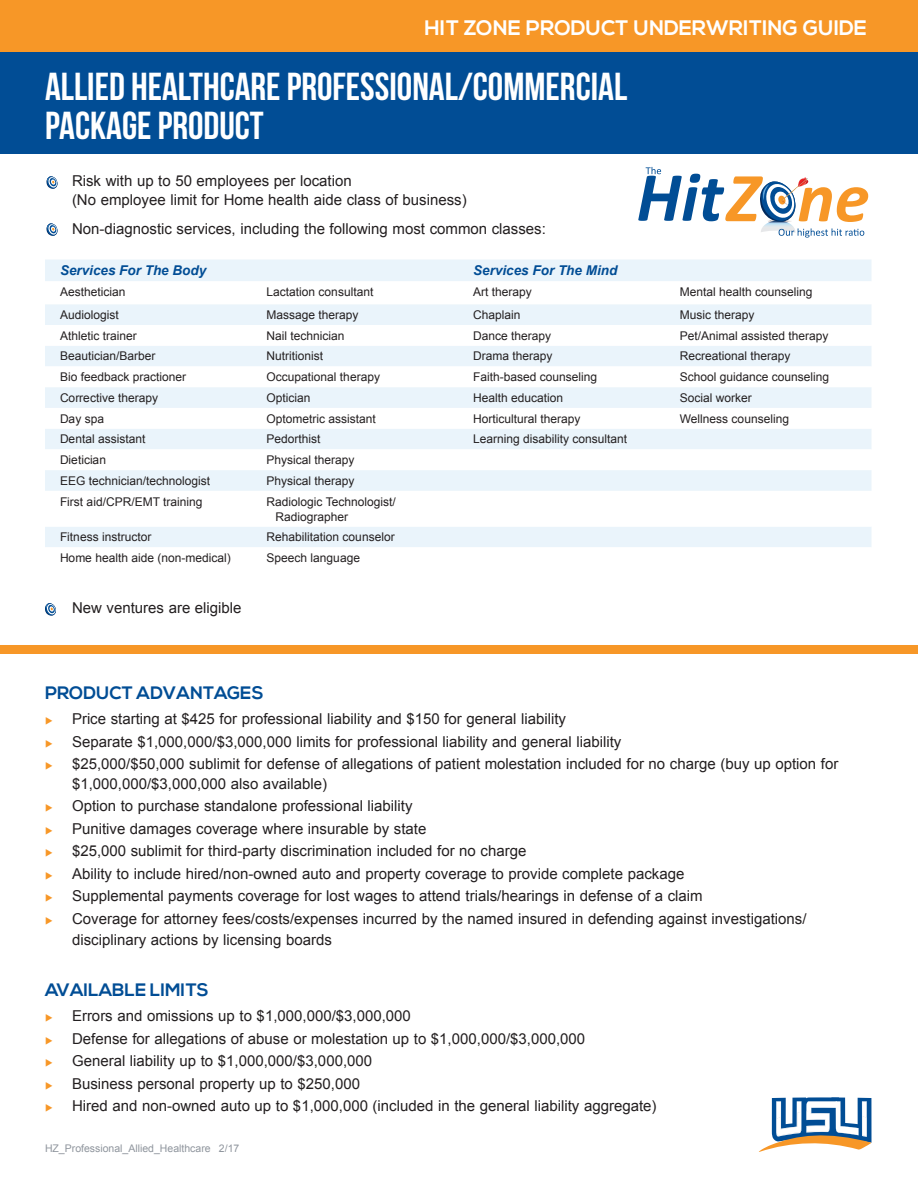
<style>
.page{position:relative;width:918px;height:1188px;background:#fff}
.page>*{position:absolute;margin:0;border:0;box-sizing:border-box;transform-origin:0 0}
.t1{font:39px/39px "Bebas Neue";color:#fff}
.t2{font:700 21px "Nexa";color:#fff}
.a-head_first__ruller{font:700 18px "Nexa";color:#014d95}
.a-head{font:700 18px "Nexa";color:#014d95}
.bullet_list_2__orang{font:15px/19.5px "Arial";color:#231f20}
.bullet_list_1__targe{font:15px/19.5px "Arial";color:#231f20}
.table_head_1{font:italic 700 13.5px "Arial";color:#014d95}
.table_body{font:12px/15px "Arial";color:#231f20}
.t3{font:10.5px "Arial";color:#8f959d}
.s1{color:#f79727}
</style>
<div class="page">
<div style="left:0;top:0;width:918px;height:52px;background:#f79727"></div>
<svg style="left:638px;top:167px;width:230px;height:71px"></svg>
<svg style="left:759px;top:1098px;width:113px;height:54px"></svg>
<div style="left:0;top:52px;width:918px;height:102px;background:#014d95"></div>
<div style="left:0;top:645px;width:918px;height:9px;background:#f79727"></div>
<svg style="left:46px;top:176px;width:12px;height:13px"></svg>
<svg style="left:46px;top:223px;width:12px;height:13px"></svg>
<svg style="left:45px;top:603px;width:11px;height:13px"></svg>
<div style="left:45px;top:260px;width:827px;height:21px;background:#eaf4fb"></div>
<svg style="left:45px;top:304px;width:827px;height:243px;fill:#f0f7fb"></svg>
<h2 class="t2" style="left:425px;top:16px;width:444px">HIT ZONE PRODUCT UNDERWRITING GUIDE</h2>
<p class="t1" style="left:45px;top:67px;width:584px">ALLIED HEALTHCARE PROFESSIONAL/COMMERCIAL<br>PACKAGE PRODUCT</p>
<p class="bullet_list_1__targe" style="left:72px;top:171px;width:396px">Risk with up to 50 employees per location<br>(No employee limit for Home health aide class of business)</p>
<p class="bullet_list_1__targe" style="left:72px;top:219px;width:475px">Non-diagnostic services, including the following most common classes:</p>
<p class="table_head_1" style="left:60px;top:262px;width:148px">Services For The Body</p>
<p class="table_head_1" style="left:473px;top:262px;width:146px">Services For The Mind</p>
<p class="table_body" style="left:60px;top:284px;width:67px">Aesthetician</p>
<p class="table_body" style="left:267px;top:284px;width:108px">Lactation consultant</p>
<p class="table_body" style="left:473px;top:284px;width:60px">Art therapy</p>
<p class="table_body" style="left:680px;top:284px;width:134px">Mental health counseling</p>
<p class="table_body" style="left:60px;top:307px;width:60px">Audiologist</p>
<p class="table_body" style="left:267px;top:307px;width:94px">Massage therapy</p>
<p class="table_body" style="left:473px;top:307px;width:49px">Chaplain</p>
<p class="table_body" style="left:680px;top:307px;width:76px">Music therapy</p>
<p class="table_body" style="left:60px;top:328px;width:78px">Athletic trainer</p>
<p class="table_body" style="left:267px;top:328px;width:80px">Nail technician</p>
<p class="table_body" style="left:473px;top:328px;width:80px">Dance therapy</p>
<p class="table_body" style="left:680px;top:328px;width:150px">Pet/Animal assisted therapy</p>
<p class="table_body" style="left:60px;top:349px;width:97px">Beautician/Barber</p>
<p class="table_body" style="left:267px;top:349px;width:58px">Nutritionist</p>
<p class="table_body" style="left:473px;top:349px;width:81px">Drama therapy</p>
<p class="table_body" style="left:680px;top:349px;width:112px">Recreational therapy</p>
<p class="table_body" style="left:60px;top:370px;width:128px">Bio feedback practioner</p>
<p class="table_body" style="left:267px;top:370px;width:115px">Occupational therapy</p>
<p class="table_body" style="left:473px;top:370px;width:126px">Faith-based counseling</p>
<p class="table_body" style="left:680px;top:370px;width:151px">School guidance counseling</p>
<p class="table_body" style="left:60px;top:390px;width:100px">Corrective therapy</p>
<p class="table_body" style="left:267px;top:390px;width:46px">Optician</p>
<p class="table_body" style="left:473px;top:390px;width:92px">Health education</p>
<p class="table_body" style="left:680px;top:390px;width:74px">Social worker</p>
<p class="table_body" style="left:60px;top:411px;width:46px">Day spa</p>
<p class="table_body" style="left:267px;top:411px;width:111px">Optometric assistant</p>
<p class="table_body" style="left:473px;top:411px;width:109px">Horticultural therapy</p>
<p class="table_body" style="left:680px;top:411px;width:111px">Wellness counseling</p>
<p class="table_body" style="left:60px;top:432px;width:87px">Dental assistant</p>
<p class="table_body" style="left:267px;top:432px;width:56px">Pedorthist</p>
<p class="table_body" style="left:473px;top:432px;width:156px">Learning disability consultant</p>
<p class="table_body" style="left:60px;top:453px;width:48px">Dietician</p>
<p class="table_body" style="left:267px;top:453px;width:90px">Physical therapy</p>
<p class="table_body" style="left:60px;top:473px;width:152px">EEG technician/technologist</p>
<p class="table_body" style="left:267px;top:473px;width:90px">Physical therapy</p>
<p class="table_body" style="left:60px;top:494px;width:144px">First aid/CPR/EMT training</p>
<p class="table_body" style="left:276px;top:494px;width:122px;text-indent:-9px">Radiologic Technologist/<br>Radiographer</p>
<p class="table_body" style="left:60px;top:530px;width:93px">Fitness instructor</p>
<p class="table_body" style="left:267px;top:530px;width:130px">Rehabilitation counselor</p>
<p class="table_body" style="left:60px;top:550px;width:172px">Home health aide (non-medical)</p>
<p class="table_body" style="left:267px;top:550px;width:95px">Speech language</p>
<p class="bullet_list_1__targe" style="left:72px;top:598px;width:171px">New ventures are eligible</p>
<p class="a-head_first__ruller" style="left:45px;top:682px;width:220px">PRODUCT ADVANTAGES</p>
<p class="bullet_list_2__orang" style="left:45px;top:710px;width:523px"><span class="s1">◆</span> Price starting at $425 for professional liability and $150 for general liability</p>
<p class="bullet_list_2__orang" style="left:45px;top:732px;width:578px"><span class="s1">◆</span> Separate $1,000,000/$3,000,000 limits for professional liability and general liability</p>
<p class="bullet_list_2__orang" style="left:72px;top:755px;width:768px;text-indent:-27px"><span class="s1">◆</span> $25,000/$50,000 sublimit for defense of allegations of patient molestation included for no charge (buy up option for $1,000,000/$3,000,000 also available)</p>
<p class="bullet_list_2__orang" style="left:45px;top:797px;width:369px"><span class="s1">◆</span> Option to purchase standalone professional liability</p>
<p class="bullet_list_2__orang" style="left:45px;top:819px;width:383px"><span class="s1">◆</span> Punitive damages coverage where insurable by state</p>
<p class="bullet_list_2__orang" style="left:45px;top:842px;width:483px"><span class="s1">◆</span> $25,000 sublimit for third-party discrimination included for no charge</p>
<p class="bullet_list_2__orang" style="left:45px;top:864px;width:641px"><span class="s1">◆</span> Ability to include hired/non-owned auto and property coverage to provide complete package</p>
<p class="bullet_list_2__orang" style="left:45px;top:887px;width:659px"><span class="s1">◆</span> Supplemental payments coverage for lost wages to attend trials/hearings in defense of a claim</p>
<p class="bullet_list_2__orang" style="left:72px;top:908px;width:736px;line-height:21px;text-indent:-27px"><span class="s1">◆</span> Coverage for attorney fees/costs/expenses incurred by the named insured in defending against investigations/ disciplinary actions by licensing boards</p>
<p class="a-head" style="left:45px;top:979px;width:165px">AVAILABLE LIMITS</p>
<p class="bullet_list_2__orang" style="left:45px;top:1007px;width:367px"><span class="s1">◆</span> Errors and omissions up to $1,000,000/$3,000,000</p>
<p class="bullet_list_2__orang" style="left:45px;top:1029px;width:542px"><span class="s1">◆</span> Defense for allegations of abuse or molestation up to $1,000,000/$3,000,000</p>
<p class="bullet_list_2__orang" style="left:45px;top:1052px;width:329px"><span class="s1">◆</span> General liability up to $1,000,000/$3,000,000</p>
<p class="bullet_list_2__orang" style="left:45px;top:1074px;width:317px"><span class="s1">◆</span> Business personal property up to $250,000</p>
<p class="bullet_list_2__orang" style="left:45px;top:1097px;width:613px"><span class="s1">◆</span> Hired and non-owned auto up to $1,000,000 (included in the general liability aggregate)</p>
<p class="t3" style="left:45px;top:1141px;width:196px">HZ_Professional_Allied_Healthcare 2/17</p>
</div>
